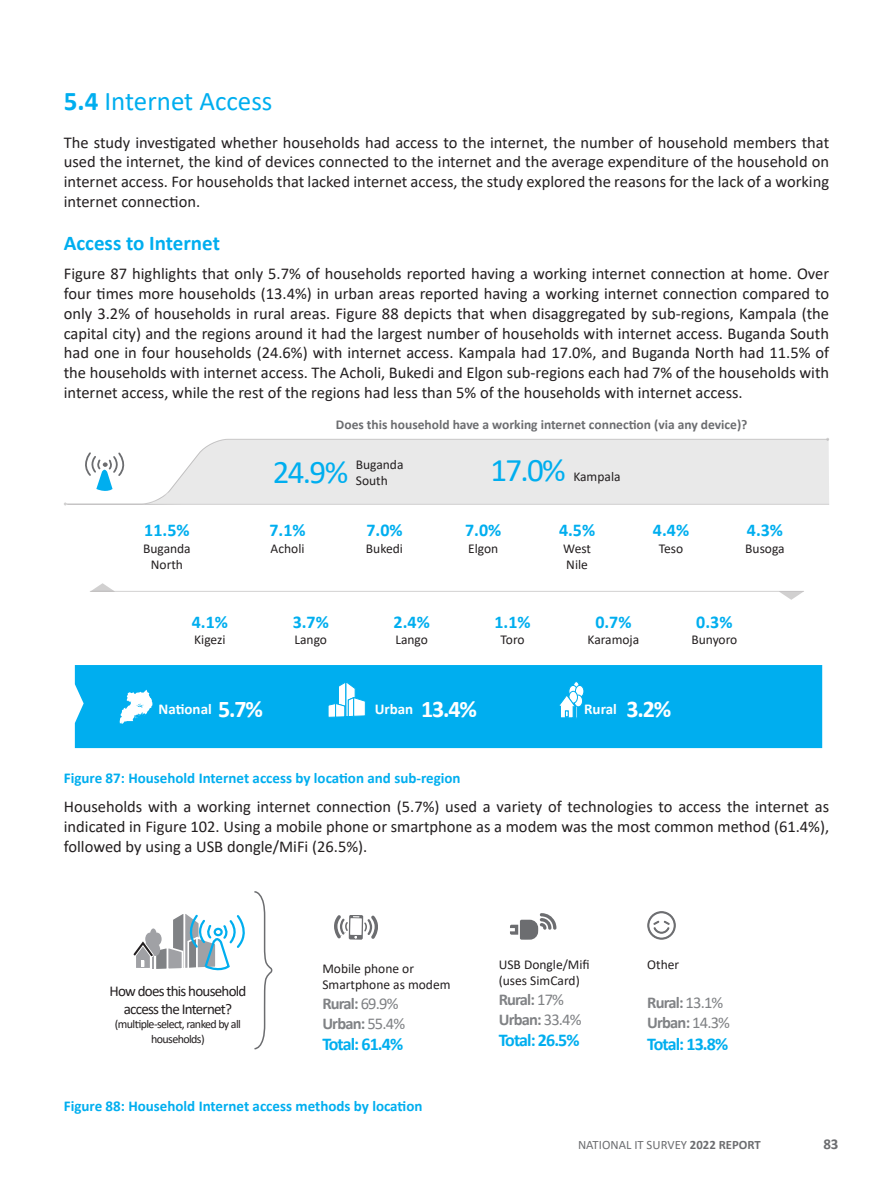
<style>
.page{position:relative;width:893px;height:1191px;background:#fff}
.page>*{position:absolute;margin:0;border:0;box-sizing:border-box;transform-origin:0 0}
.Body_Text{font:33px "Calibri";color:#00aeef}
.Body_Text-2{font:27px "Calibri";color:#00aeef}
.t1{font:700 24px "Calibri";color:#fff}
.Body_Text-3{font:700 21px "Calibri";color:#00aeef}
.Table_Contents{font:700 18px "Calibri";letter-spacing:-.05em;color:#00aeef}
.Body_Text-4{font:16.5px/19.8px "Calibri";color:#231f20;text-align:justify}
.t2{font:700 16.5px "Calibri";letter-spacing:-.05em;color:#808285}
.Body_Text-5{font:700 15px "Calibri";color:#00aeef}
.t3{font:15px/18px "Calibri";letter-spacing:-.05em;color:#231f20;text-align:center}
.t4{font:700 15px "Calibri";color:#fff}
.t5{font:700 15px "Calibri";color:#6c6d70}
.t6{font:13.5px/16.2px "Calibri";color:#231f20}
.t7{font:700 13.5px "Calibri";color:#6c6d70}
.t8{font:12.75px "Calibri";color:#6c6d70}
.t9{font:12px/14.4px "Calibri";letter-spacing:-.05em;color:#231f20;text-align:center}
.s1{font-weight:700}
.s2{font-weight:400}
</style>
<div class="page">
<div style="left:75px;top:665px;width:747px;height:83px;background:#00aeef"></div>
<hr style="left:67px;top:504px;width:762px;height:1px;background:#231f20">
<svg style="left:67px;top:438px;width:761px;height:67px;background:#eaeaea"></svg>
<hr style="left:90px;top:591px;width:714px;height:1px;background:#231f20">
<svg style="left:779px;top:591px;width:25px;height:9px"></svg>
<svg style="left:91px;top:583px;width:23px;height:8px"></svg>
<svg style="left:81px;top:451px;width:47px;height:42px"></svg>
<svg style="left:327px;top:680px;width:39px;height:38px"></svg>
<svg style="left:573px;top:681px;width:7px;height:13px"></svg>
<svg style="left:568px;top:685px;width:10px;height:12px"></svg>
<div style="left:575px;top:685px;width:9px;height:12px;background:#fff;border:1px solid #00aeef;border-radius:50%"></div>
<div style="left:574px;top:694px;width:9px;height:13px;background:#fff;border:1px solid #00aeef;border-radius:50%"></div>
<svg style="left:569px;top:691px;width:9px;height:12px"></svg>
<svg style="left:558px;top:694px;width:19px;height:24px"></svg>
<svg style="left:120px;top:679px;width:153px;height:371px"></svg>
<div style="left:214px;top:927px;width:9px;height:9px;border:2px solid #00aeef;border-radius:50%"></div>
<svg style="left:647px;top:911px;width:29px;height:29px"></svg>
<svg style="left:510px;top:913px;width:46px;height:26px"></svg>
<svg style="left:334px;top:915px;width:44px;height:24px"></svg>
<p class="Body_Text-2" style="left:64px;top:82px;width:210px"><span class="s1">5.4</span> Internet Access</p>
<p class="Body_Text-4" style="left:64px;top:132px;width:767px">The study investigated whether households had access to the internet, the number of household members that used the internet, the kind of devices connected to the internet and the average expenditure of the household on internet access. For households that lacked internet access, the study explored the reasons for the lack of a working internet connection.</p>
<p class="Body_Text-3" style="left:64px;top:228px;width:158px">Access to Internet</p>
<p class="Body_Text-4" style="left:64px;top:263px;width:767px">Figure 87 highlights that only 5.7% of households reported having a working internet connection at home. Over four times more households (13.4%) in urban areas reported having a working internet connection compared to only 3.2% of households in rural areas. Figure 88 depicts that when disaggregated by sub-regions, Kampala (the capital city) and the regions around it had the largest number of households with internet access. Buganda South had one in four households (24.6%) with internet access. Kampala had 17.0%, and Buganda North had 11.5% of the households with internet access. The Acholi, Bukedi and Elgon sub-regions each had 7% of the households with internet access, while the rest of the regions had less than 5% of the households with internet access.</p>
<p class="t7" style="left:336px;top:415px;width:413px">Does this household have a working internet connection (via any device)?</p>
<p class="Table_Contents" style="left:144px;top:517px;width:47px">11.5%</p>
<p class="t6" style="left:143px;top:539px;width:49px">Buganda</p>
<p class="t6" style="left:151px;top:556px;width:34px">North</p>
<p class="Table_Contents" style="left:192px;top:609px;width:38px">4.1%</p>
<p class="t6" style="left:194px;top:631px;width:33px">Kigezi</p>
<p class="t6" style="left:356px;top:456px;width:49px">Buganda</p>
<p class="t6" style="left:356px;top:472px;width:34px">South</p>
<p class="t6" style="left:573px;top:468px;width:49px">Kampala</p>
<p class="Body_Text" style="left:273px;top:449px;width:77px">24.9%</p>
<p class="Body_Text" style="left:490px;top:447px;width:77px">17.0%</p>
<p class="Table_Contents" style="left:269px;top:517px;width:38px">7.1%</p>
<p class="t6" style="left:271px;top:539px;width:35px">Acholi</p>
<p class="Table_Contents" style="left:366px;top:517px;width:38px">7.0%</p>
<p class="t6" style="left:366px;top:539px;width:39px">Bukedi</p>
<p class="Table_Contents" style="left:465px;top:517px;width:38px">7.0%</p>
<p class="t6" style="left:468px;top:539px;width:32px">Elgon</p>
<p class="Table_Contents" style="left:559px;top:517px;width:38px">4.5%</p>
<p class="t6" style="left:563px;top:539px;width:29px">West</p>
<p class="t6" style="left:566px;top:556px;width:23px">Nile</p>
<p class="Table_Contents" style="left:653px;top:517px;width:38px">4.4%</p>
<p class="t6" style="left:659px;top:539px;width:26px">Teso</p>
<p class="Table_Contents" style="left:747px;top:517px;width:38px">4.3%</p>
<p class="t6" style="left:745px;top:539px;width:41px">Busoga</p>
<p class="Table_Contents" style="left:293px;top:609px;width:38px">3.7%</p>
<p class="t6" style="left:294px;top:631px;width:34px">Lango</p>
<p class="Table_Contents" style="left:394px;top:609px;width:38px">2.4%</p>
<p class="t6" style="left:395px;top:631px;width:34px">Lango</p>
<p class="Table_Contents" style="left:494px;top:609px;width:38px">1.1%</p>
<p class="t6" style="left:500px;top:631px;width:26px">Toro</p>
<p class="Table_Contents" style="left:595px;top:609px;width:38px">0.7%</p>
<p class="t6" style="left:588px;top:631px;width:53px">Karamoja</p>
<p class="Table_Contents" style="left:696px;top:609px;width:38px">0.3%</p>
<p class="t6" style="left:691px;top:631px;width:47px">Bunyoro</p>
<p class="t4" style="left:159px;top:698px;width:55px">National</p>
<p class="t1" style="left:218px;top:692px;width:46px">5.7%</p>
<p class="t4" style="left:375px;top:698px;width:40px">Urban</p>
<p class="t1" style="left:421px;top:692px;width:57px">13.4%</p>
<p class="t4" style="left:584px;top:698px;width:34px">Rural</p>
<p class="t1" style="left:626px;top:692px;width:46px">3.2%</p>
<p class="Body_Text-5" style="left:64px;top:767px;width:398px">Figure 87: Household Internet access by location and sub-region</p>
<p class="Body_Text-4" style="left:64px;top:796px;width:767px">Households with a working internet connection (5.7%) used a variety of technologies to access the internet as indicated in Figure 102. Using a mobile phone or smartphone as a modem was the most common method (61.4%), followed by using a USB dongle/MiFi (26.5%).</p>
<p class="t3" style="left:109px;top:981px;width:138px">How does this household access the Internet?</p>
<p class="t9" style="left:115px;top:1017px;width:128px">(multiple-select, ranked by all households)</p>
<p class="t6" style="left:322px;top:959px;width:130px">Mobile phone or<br>Smartphone as modem</p>
<p class="t2" style="left:322px;top:991px;width:78px">Rural: <span class="s2">69.9%</span></p>
<p class="t2" style="left:322px;top:1011px;width:84px">Urban: <span class="s2">55.4%</span></p>
<p class="Table_Contents" style="left:322px;top:1031px;width:82px">Total: 61.4%</p>
<p class="Body_Text-5" style="left:64px;top:1095px;width:360px">Figure 88: Household Internet access methods by location</p>
<p class="t6" style="left:499px;top:955px;width:92px">USB Dongle/Mifi (uses SimCard)</p>
<p class="t2" style="left:499px;top:987px;width:67px">Rural: <span class="s2">17%</span></p>
<p class="t2" style="left:499px;top:1007px;width:84px">Urban: <span class="s2">33.4%</span></p>
<p class="Table_Contents" style="left:499px;top:1027px;width:82px">Total: 26.5%</p>
<p class="t6" style="left:647px;top:955px;width:33px">Other</p>
<p class="t2" style="left:647px;top:991px;width:78px">Rural: <span class="s2">13.1%</span></p>
<p class="t2" style="left:647px;top:1011px;width:84px">Urban: <span class="s2">14.3%</span></p>
<p class="Table_Contents" style="left:647px;top:1031px;width:82px">Total: 13.8%</p>
<p class="t8" style="left:578px;top:1135px;width:184px">NATIONAL IT SURVEY <span class="s1">2022 REPORT</span></p>
<p class="t5" style="left:823px;top:1133px;width:17px">83</p>
</div>
